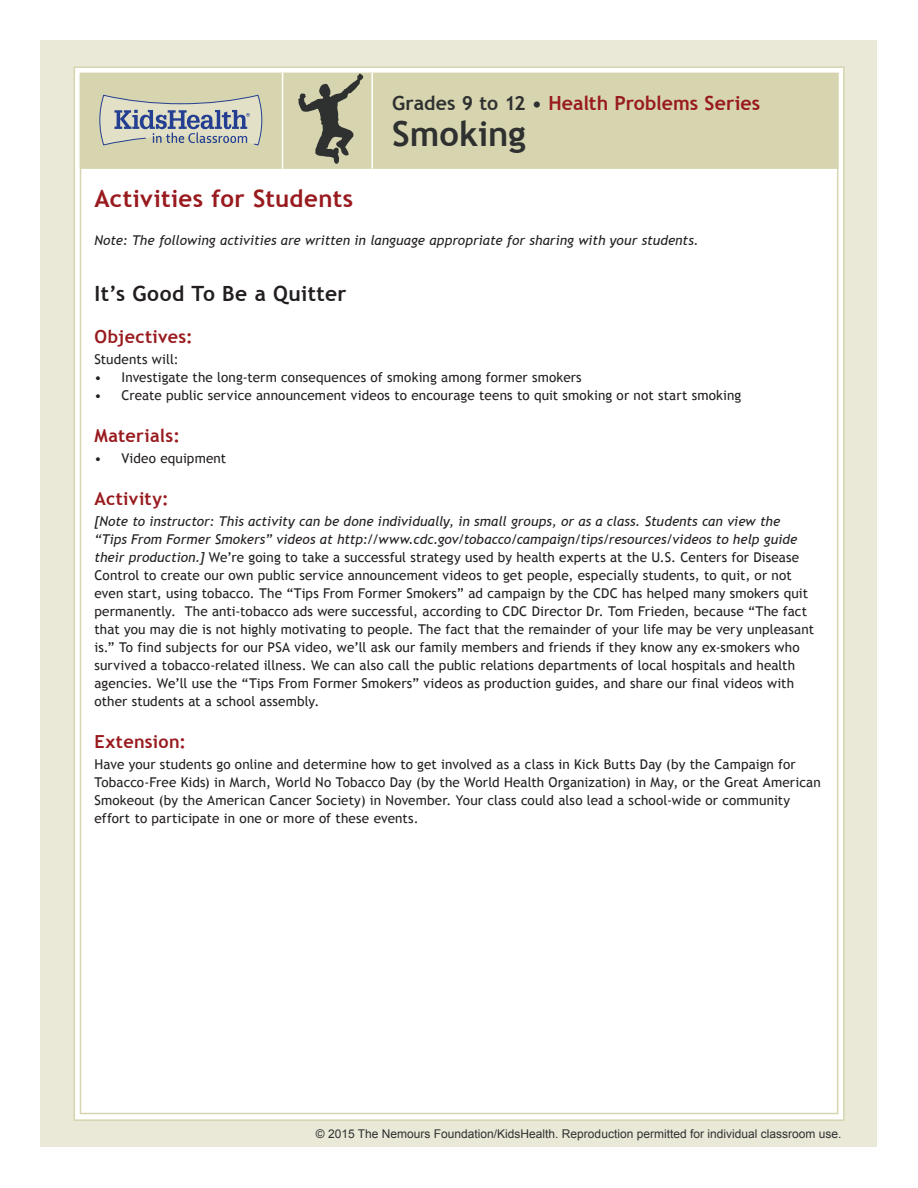
<style>
.page{position:relative;width:918px;height:1188px;background:#fff}
.page>*{position:absolute;margin:0;border:0;box-sizing:border-box;transform-origin:0 0}
.Lesson_Header{font:700 34.5px "Trebuchet MS";color:#2f3130}
.t1{font:700 24px "Trebuchet MS";letter-spacing:.015em;color:#991a1e}
.t2{font:700 21px "Trebuchet MS";letter-spacing:.02em;color:#231f20}
.Lesson_Header-2{font:700 19.5px "Trebuchet MS";color:#991a1e}
.t3{font:700 18px "Trebuchet MS";letter-spacing:.02em;color:#991a1e}
.t4{font:13.5px/18px "Trebuchet MS";letter-spacing:.01em;color:#231f20}
.Note{font:italic 13.5px "Trebuchet MS";letter-spacing:.005em;color:#231f20}
.t5{font:12px "Arial";color:#2f3130}
.s1{color:#2f3130}
.s2{font-style:italic}
</style>
<div class="page">
<div style="left:40px;top:40px;width:838px;height:1108px;background:#eae9d8"></div>
<div style="left:74px;top:67px;width:770px;height:1053px;background:#fff"></div>
<div style="left:81px;top:74px;width:757px;height:94px;background:#d6d5b0"></div>
<div style="left:80px;top:73px;width:759px;height:96px;border:2px solid #d6d5b0"></div>
<svg style="left:99px;top:94px;width:164px;height:52px"></svg>
<hr style="left:371px;top:73px;width:2px;height:96px;background:#fff">
<hr style="left:282px;top:73px;width:1px;height:96px;background:#fff">
<svg style="left:298px;top:74px;width:65px;height:90px"></svg>
<p class="Lesson_Header-2" style="left:392px;top:91px;width:370px"><span class="s1">Grades 9 to 12 •</span> Health Problems Series</p>
<p class="Lesson_Header" style="left:392px;top:112px;width:135px">Smoking</p>
<p class="t1" style="left:94px;top:183px;width:260px">Activities for Students</p>
<p class="Note" style="left:94px;top:232px;width:606px">Note: The following activities are written in language appropriate for sharing with your students.</p>
<p class="t2" style="left:94px;top:281px;width:253px">It’s Good To Be a Quitter</p>
<p class="t3" style="left:94px;top:326px;width:100px">Objectives:</p>
<p class="t4" style="left:94px;top:351px;width:86px">Students will:</p>
<p class="t4" style="left:94px;top:369px;width:489px">• Investigate the long-term consequences of smoking among former smokers</p>
<p class="t4" style="left:94px;top:387px;width:648px">• Create public service announcement videos to encourage teens to quit smoking or not start smoking</p>
<p class="t3" style="left:94px;top:425px;width:87px">Materials:</p>
<p class="t4" style="left:94px;top:450px;width:133px">• Video equipment</p>
<p class="t3" style="left:94px;top:488px;width:76px">Activity:</p>
<p class="t4" style="left:94px;top:513px;width:721px"><span class="s2">[Note to instructor: This activity can be done individually, in small groups, or as a class. Students can view the “Tips From Former Smokers” videos at http://www.cdc.gov/tobacco/campaign/tips/resources/videos to help guide their production.]</span> We’re going to take a successful strategy used by health experts at the U.S. Centers for Disease Control to create our own public service announcement videos to get people, especially students, to quit, or not even start, using tobacco. The “Tips From Former Smokers” ad campaign by the CDC has helped many smokers quit permanently. The anti-tobacco ads were successful, according to CDC Director Dr. Tom Frieden, because “The fact that you may die is not highly motivating to people. The fact that the remainder of your life may be very unpleasant is.” To find subjects for our PSA video, we’ll ask our family members and friends if they know any ex-smokers who survived a tobacco-related illness. We can also call the public relations departments of local hospitals and health agencies. We’ll use the “Tips From Former Smokers” videos as production guides, and share our final videos with other students at a school assembly.</p>
<p class="t3" style="left:94px;top:731px;width:93px">Extension:</p>
<p class="t4" style="left:94px;top:756px;width:728px">Have your students go online and determine how to get involved as a class in Kick Butts Day (by the Campaign for Tobacco-Free Kids) in March, World No Tobacco Day (by the World Health Organization) in May, or the Great American Smokeout (by the American Cancer Society) in November. Your class could also lead a school-wide or community effort to participate in one or more of these events.</p>
<p class="t5" style="left:316px;top:1126px;width:527px">© 2015 The Nemours Foundation/KidsHealth. Reproduction permitted for individual classroom use.</p>
</div>
